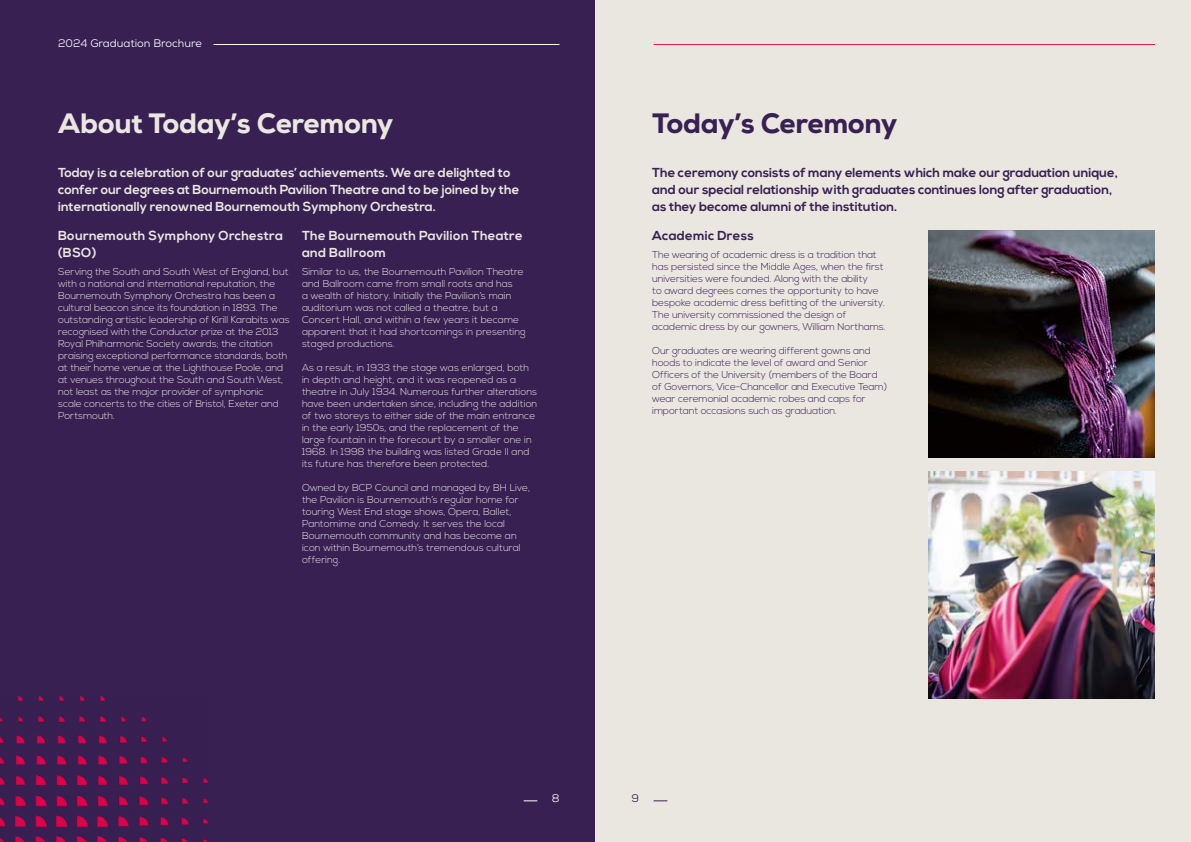
<style>
.page{position:relative;width:1191px;height:842px;background:#fff}
.page>*{position:absolute;margin:0;border:0;box-sizing:border-box;transform-origin:0 0}
.t1{font:800 28px "Nexa";letter-spacing:-.01em;color:#eae6e0}
.t2{font:800 28px "Nexa";letter-spacing:-.01em;color:#382052}
.t3{font:700 13px/17px "Nexa";color:#eae6e0}
.t4{font:700 13px/17px "Nexa";color:#382052}
.t5{font:700 13px/17px "Nexa";letter-spacing:.02em;color:#eae6e0}
.t6{font:700 13px "Nexa";letter-spacing:.02em;color:#382052}
.t7{font:11px "Nexa";color:#fff}
.t8{font:11px "Nexa";color:#382052}
.t9{font:300 10px/12px "Nexa";color:#eae6e0}
.t10{font:300 10px/12px "Nexa";letter-spacing:-.01em;color:#382052}
</style>
<div class="page">
<div style="left:0;top:0;width:595px;height:842px;background:#382052"></div>
<div style="left:595px;top:0;width:596px;height:842px;background:#eae6e0"></div>
<img style="left:0;top:696px;width:207px;height:146px">
<img style="left:928px;top:231px;width:227px;height:226px">
<img style="left:928px;top:472px;width:227px;height:226px">
<hr style="left:653px;top:44px;width:502px;height:1px;background:#e61856">
<svg style="left:653px;top:801px;width:14px;height:1px"></svg>
<hr style="left:213px;top:44px;width:346px;height:1px;background:#fff">
<svg style="left:523px;top:801px;width:14px;height:1px"></svg>
<p class="t7" style="left:58px;top:36px;width:145px">2024 Graduation Brochure</p>
<h1 class="t1" style="left:58px;top:105px;width:337px">About Today’s Ceremony</h1>
<h1 class="t2" style="left:652px;top:105px;width:246px">Today’s Ceremony</h1>
<h2 class="t3" style="left:58px;top:164px;width:462px">Today is a celebration of our graduates’ achievements. We are delighted to confer our degrees at Bournemouth Pavilion Theatre and to be joined by the internationally renowned Bournemouth Symphony Orchestra.</h2>
<h2 class="t4" style="left:652px;top:164px;width:467px">The ceremony consists of many elements which make our graduation unique, and our special relationship with graduates continues long after graduation, as they become alumni of the institution.</h2>
<h2 class="t5" style="left:58px;top:228px;width:226px">Bournemouth Symphony Orchestra (BSO)</h2>
<p class="t9" style="left:58px;top:266px;width:233px">Serving the South and South West of England, but with a national and international reputation, the Bournemouth Symphony Orchestra has been a cultural beacon since its foundation in 1893. The outstanding artistic leadership of Kirill Karabits was recognised with the Conductor prize at the 2013<br>Royal Philharmonic Society awards; the citation praising exceptional performance standards, both at their home venue at the Lighthouse Poole, and at venues throughout the South and South West, not least as the major provider of symphonic scale concerts to the cities of Bristol, Exeter and Portsmouth.</p>
<h2 class="t5" style="left:302px;top:228px;width:222px">The Bournemouth Pavilion Theatre and Ballroom</h2>
<p class="t9" style="left:302px;top:266px;width:225px">Similar to us, the Bournemouth Pavilion Theatre and Ballroom came from small roots and has<br>a wealth of history. Initially the Pavilion’s main auditorium was not called a theatre, but a Concert Hall, and within a few years it became apparent that it had shortcomings in presenting staged productions.</p>
<p class="t9" style="left:302px;top:362px;width:237px">As a result, in 1933 the stage was enlarged, both in depth and height, and it was reopened as a theatre in July 1934. Numerous further alterations have been undertaken since, including the addition of two storeys to either side of the main entrance in the early 1950s, and the replacement of the large fountain in the forecourt by a smaller one in 1968. In 1998 the building was listed Grade II and its future has therefore been protected.</p>
<p class="t9" style="left:302px;top:482px;width:229px">Owned by BCP Council and managed by BH Live, the Pavilion is Bournemouth’s regular home for touring West End stage shows, Opera, Ballet, Pantomime and Comedy. It serves the local Bournemouth community and has become an icon within Bournemouth’s tremendous cultural offering.</p>
<h2 class="t6" style="left:652px;top:228px;width:103px">Academic Dress</h2>
<p class="t10" style="left:652px;top:249px;width:235px">The wearing of academic dress is a tradition that has persisted since the Middle Ages, when the first universities were founded. Along with the ability<br>to award degrees comes the opportunity to have bespoke academic dress befitting of the university.<br>The university commissioned the design of academic dress by our gowners, William Northams.</p>
<p class="t10" style="left:652px;top:345px;width:236px">Our graduates are wearing different gowns and hoods to indicate the level of award and Senior Officers of the University (members of the Board of Governors, Vice-Chancellor and Executive Team) wear ceremonial academic robes and caps for important occasions such as graduation.</p>
<p class="t7" style="left:552px;top:791px;width:9px">8</p>
<p class="t8" style="left:631px;top:791px;width:9px">9</p>
</div>
